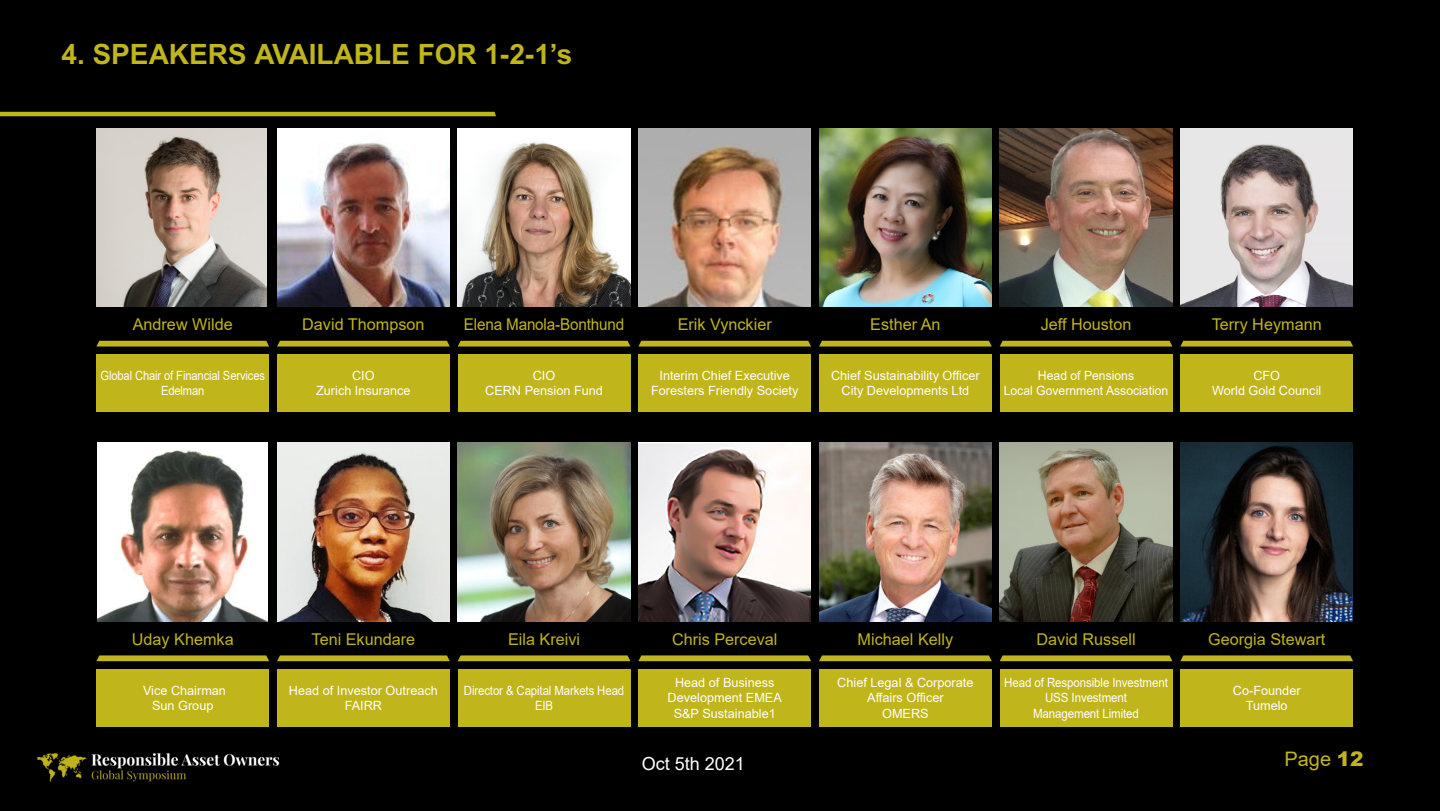
<style>
.page{position:relative;width:1440px;height:811px;background:#fff}
.page>*{position:absolute;margin:0;border:0;box-sizing:border-box;transform-origin:0 0}
.t1{font:700 28px "Arial";color:#c0b51b}
.t2{font:20px "Arial";color:#c0b51b}
.t3{font:18px "Arial";color:#fff}
.t4{font:16.2px "Arial";color:#c0b51b}
.t5{font:16.2px "Arial";color:#c0b51b;scale:.94 1}
.t6{font:12.6px/15.2px "Arial";color:#fff;text-align:center}
.t7{font:12.6px/15.2px "Arial";color:#fff;text-align:center;scale:.91 1}
.t8{font:12.6px "Arial";color:#fff;scale:.96 1}
.t9{font:12.6px "Arial";color:#fff;scale:.88 1}
.t10{font:12.6px "Arial";color:#fff;scale:.9 1}
.s1{font-weight:900}
</style>
<div class="page">
<div style="left:0;top:0;width:1440px;height:810px;background:#000"></div>
<img style="left:37px;top:752px;width:243px;height:30px">
<hr style="left:0;top:112px;width:496px;height:4px;background:#bdb814">
<svg style="left:96px;top:340px;width:173px;height:6px"></svg>
<svg style="left:277px;top:340px;width:173px;height:6px"></svg>
<svg style="left:458px;top:340px;width:172px;height:6px"></svg>
<svg style="left:638px;top:340px;width:173px;height:6px"></svg>
<svg style="left:819px;top:340px;width:173px;height:6px"></svg>
<svg style="left:1000px;top:340px;width:172px;height:6px"></svg>
<svg style="left:1180px;top:340px;width:173px;height:6px"></svg>
<svg style="left:819px;top:655px;width:173px;height:6px"></svg>
<svg style="left:1000px;top:655px;width:172px;height:6px"></svg>
<svg style="left:1180px;top:655px;width:173px;height:6px"></svg>
<svg style="left:96px;top:655px;width:173px;height:6px"></svg>
<svg style="left:277px;top:655px;width:173px;height:6px"></svg>
<svg style="left:458px;top:655px;width:172px;height:6px"></svg>
<svg style="left:638px;top:655px;width:173px;height:6px"></svg>
<div style="left:96px;top:354px;width:173px;height:58px;background:#c0b51b"></div>
<div style="left:277px;top:354px;width:173px;height:58px;background:#c0b51b"></div>
<div style="left:458px;top:354px;width:172px;height:58px;background:#c0b51b"></div>
<div style="left:638px;top:354px;width:173px;height:58px;background:#c0b51b"></div>
<div style="left:819px;top:354px;width:173px;height:58px;background:#c0b51b"></div>
<div style="left:1000px;top:354px;width:172px;height:58px;background:#c0b51b"></div>
<div style="left:1180px;top:354px;width:173px;height:58px;background:#c0b51b"></div>
<div style="left:819px;top:668px;width:173px;height:58px;background:#c0b51b"></div>
<div style="left:1000px;top:668px;width:172px;height:58px;background:#c0b51b"></div>
<div style="left:1180px;top:668px;width:173px;height:58px;background:#c0b51b"></div>
<div style="left:96px;top:668px;width:173px;height:58px;background:#c0b51b"></div>
<div style="left:277px;top:668px;width:173px;height:58px;background:#c0b51b"></div>
<div style="left:638px;top:668px;width:173px;height:58px;background:#c0b51b"></div>
<img style="left:96px;top:128px;width:171px;height:178px">
<img style="left:277px;top:128px;width:173px;height:178px">
<img style="left:458px;top:128px;width:172px;height:178px">
<img style="left:638px;top:128px;width:173px;height:178px">
<img style="left:819px;top:128px;width:173px;height:178px">
<img style="left:1000px;top:128px;width:172px;height:178px">
<img style="left:1180px;top:128px;width:173px;height:178px">
<img style="left:98px;top:442px;width:170px;height:179px">
<img style="left:458px;top:442px;width:172px;height:179px">
<img style="left:638px;top:442px;width:173px;height:179px">
<img style="left:819px;top:442px;width:173px;height:179px">
<img style="left:1000px;top:442px;width:172px;height:179px">
<img style="left:1180px;top:442px;width:173px;height:179px">
<img style="left:277px;top:442px;width:173px;height:179px">
<div style="left:458px;top:668px;width:172px;height:58px;background:#c0b51b"></div>
<p class="t1" style="left:62px;top:37px;width:512px">4. SPEAKERS AVAILABLE FOR 1-2-1’s</p>
<p class="t4" style="left:133px;top:313px;width:102px">Andrew Wilde</p>
<p class="t4" style="left:302px;top:313px;width:124px">David Thompson</p>
<p class="t5" style="left:464px;top:313px;width:172px">Elena Manola-Bonthund</p>
<p class="t4" style="left:678px;top:313px;width:96px">Erik Vynckier</p>
<p class="t4" style="left:870px;top:313px;width:72px">Esther An</p>
<p class="t4" style="left:1041px;top:313px;width:92px">Jeff Houston</p>
<p class="t4" style="left:1212px;top:313px;width:112px">Terry Heymann</p>
<p class="t9" style="left:100px;top:367px;width:189px">Global Chair of Financial Services</p>
<p class="t9" style="left:161px;top:382px;width:51px">Edelman</p>
<p class="t6" style="left:352px;top:368px;width:24px">CIO</p>
<p class="t6" style="left:316px;top:383px;width:96px">Zurich Insurance</p>
<p class="t6" style="left:533px;top:368px;width:24px">CIO</p>
<p class="t6" style="left:485px;top:383px;width:119px">CERN Pension Fund</p>
<p class="t6" style="left:659px;top:368px;width:132px">Interim Chief Executive</p>
<p class="t6" style="left:651px;top:383px;width:149px">Foresters Friendly Society</p>
<p class="t6" style="left:831px;top:368px;width:150px">Chief Sustainability Officer</p>
<p class="t6" style="left:842px;top:383px;width:129px">City Developments Ltd</p>
<p class="t8" style="left:1038px;top:367px;width:102px">Head of Pensions</p>
<p class="t8" style="left:1004px;top:382px;width:173px">Local Government Association</p>
<p class="t6" style="left:1253px;top:368px;width:28px">CFO</p>
<p class="t6" style="left:1212px;top:383px;width:111px">World Gold Council</p>
<p class="t4" style="left:132px;top:627px;width:103px">Uday Khemka</p>
<p class="t4" style="left:312px;top:627px;width:105px">Teni Ekundare</p>
<p class="t4" style="left:508px;top:627px;width:74px">Eila Kreivi</p>
<p class="t4" style="left:672px;top:627px;width:107px">Chris Perceval</p>
<p class="t4" style="left:858px;top:627px;width:97px">Michael Kelly</p>
<p class="t4" style="left:1036px;top:627px;width:101px">David Russell</p>
<p class="t4" style="left:1208px;top:627px;width:119px">Georgia Stewart</p>
<p class="t6" style="left:143px;top:682px;width:85px">Vice Chairman</p>
<p class="t6" style="left:152px;top:697px;width:63px">Sun Group</p>
<p class="t6" style="left:289px;top:682px;width:150px">Head of Investor Outreach</p>
<p class="t6" style="left:345px;top:697px;width:39px">FAIRR</p>
<p class="t10" style="left:464px;top:681px;width:180px">Director &amp; Capital Markets Head</p>
<p class="t10" style="left:535px;top:696px;width:22px">EIB</p>
<p class="t6" style="left:668px;top:674px;width:116px">Head of Business<br>Development EMEA</p>
<p class="t6" style="left:674px;top:705px;width:104px">S&amp;P Sustainable1</p>
<p class="t6" style="left:837px;top:674px;width:138px">Chief Legal &amp; Corporate<br>Affairs Officer</p>
<p class="t6" style="left:882px;top:705px;width:48px">OMERS</p>
<p class="t7" style="left:1004px;top:674px;width:181px">Head of Responsible Investment</p>
<p class="t7" style="left:1033px;top:690px;width:118px">USS Investment<br>Management Limited</p>
<p class="t6" style="left:1233px;top:682px;width:69px">Co-Founder</p>
<p class="t6" style="left:1246px;top:697px;width:43px">Tumelo</p>
<p class="t3" style="left:642px;top:750px;width:105px">Oct 5th 2021</p>
<p class="t2" style="left:1285px;top:744px;width:80px">Page <span class="s1">12</span></p>
</div>
